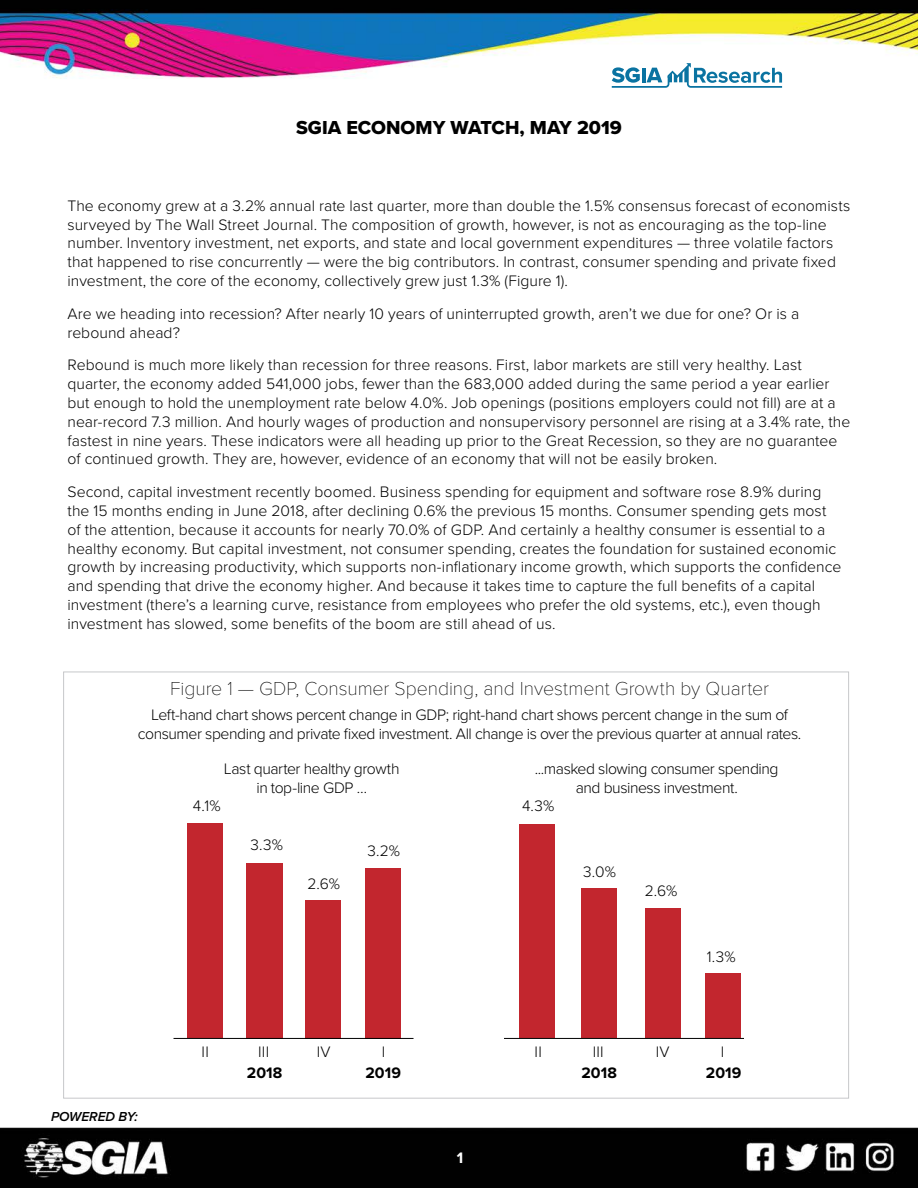
<style>
.page{position:relative;width:918px;height:1188px;background:#fff}
.page>*{position:absolute;margin:0;border:0;box-sizing:border-box;transform-origin:0 0}
.t1{font:100 19.5px "Proxima Nova T";letter-spacing:-.005em;color:#000}
.t2{font:19.5px "Proxima Nova Extrabld";color:#000}
.t3{font:300 15.75px/18.9px "Proxima Nova";color:#000}
.t4{font:300 15.75px/18.9px "Proxima Nova";letter-spacing:-.03em;color:#000;text-align:center}
.t5{font:300 15.75px/18.9px "Proxima Nova";letter-spacing:-.025em;color:#000;text-align:center}
.t6{font:700 15.75px "Proxima Nova";letter-spacing:.01em;color:#000}
.t7{font:700 15.75px "Proxima Nova";color:#fff}
.t8{font:italic 600 13.5px "Proxima Nova";color:#000}
</style>
<div class="page">
<img style="left:0;top:0;width:918px;height:1188px">
<svg style="left:612px;top:63px;width:170px;height:25px"></svg>
<div style="left:365px;top:868px;width:36px;height:170px;background:#c2262e"></div>
<div style="left:305px;top:900px;width:36px;height:138px;background:#c2262e"></div>
<div style="left:246px;top:863px;width:36px;height:175px;background:#c2262e"></div>
<div style="left:187px;top:824px;width:36px;height:214px;background:#c2262e"></div>
<hr style="left:174px;top:1038px;width:240px;height:1px;background:#000">
<div style="left:705px;top:973px;width:36px;height:65px;background:#c2262e"></div>
<div style="left:645px;top:909px;width:36px;height:129px;background:#c2262e"></div>
<div style="left:581px;top:889px;width:36px;height:149px;background:#c2262e"></div>
<div style="left:519px;top:824px;width:36px;height:214px;background:#c2262e"></div>
<hr style="left:504px;top:1038px;width:240px;height:1px;background:#000">
<p class="t2" style="left:296px;top:113px;width:327px">SGIA ECONOMY WATCH, MAY 2019</p>
<p class="t3" style="left:68px;top:195px;width:784px">The economy grew at a 3.2% annual rate last quarter, more than double the 1.5% consensus forecast of economists surveyed by The Wall Street Journal. The composition of growth, however, is not as encouraging as the top-line number. Inventory investment, net exports, and state and local government expenditures — three volatile factors that happened to rise concurrently — were the big contributors. In contrast, consumer spending and private fixed investment, the core of the economy, collectively grew just 1.3% (Figure 1).</p>
<p class="t3" style="left:68px;top:303px;width:733px">Are we heading into recession? After nearly 10 years of uninterrupted growth, aren’t we due for one? Or is a rebound ahead?</p>
<p class="t3" style="left:68px;top:354px;width:784px">Rebound is much more likely than recession for three reasons. First, labor markets are still very healthy. Last quarter, the economy added 541,000 jobs, fewer than the 683,000 added during the same period a year earlier but enough to hold the unemployment rate below 4.0%. Job openings (positions employers could not fill) are at a near-record 7.3 million. And hourly wages of production and nonsupervisory personnel are rising at a 3.4% rate, the fastest in nine years. These indicators were all heading up prior to the Great Recession, so they are no guarantee of continued growth. They are, however, evidence of an economy that will not be easily broken.</p>
<p class="t3" style="left:68px;top:481px;width:775px">Second, capital investment recently boomed. Business spending for equipment and software rose 8.9% during the 15 months ending in June 2018, after declining 0.6% the previous 15 months. Consumer spending gets most of the attention, because it accounts for nearly 70.0% of GDP. And certainly a healthy consumer is essential to a healthy economy. But capital investment, not consumer spending, creates the foundation for sustained economic growth by increasing productivity, which supports non-inflationary income growth, which supports the confidence and spending that drive the economy higher. And because it takes time to capture the full benefits of a capital investment (there’s a learning curve, resistance from employees who prefer the old systems, etc.), even though investment has slowed, some benefits of the boom are still ahead of us.</p>
<p class="t1" style="left:170px;top:674px;width:600px">Figure 1 — GDP, Consumer Spending, and Investment Growth by Quarter</p>
<p class="t4" style="left:138px;top:705px;width:665px">Left-hand chart shows percent change in GDP; right-hand chart shows percent change in the sum of consumer spending and private fixed investment. All change is over the previous quarter at annual rates.</p>
<p class="t4" style="left:224px;top:759px;width:177px">Last quarter healthy growth in top-line GDP …</p>
<p class="t5" style="left:535px;top:759px;width:245px">...masked slowing consumer spending and business investment.</p>
<p class="t3" style="left:193px;top:795px;width:29px">4.1%</p>
<p class="t3" style="left:251px;top:834px;width:34px">3.3%</p>
<p class="t3" style="left:307px;top:873px;width:34px">2.6%</p>
<p class="t3" style="left:367px;top:840px;width:34px">3.2%</p>
<p class="t3" style="left:202px;top:1041px;width:9px">II</p>
<p class="t3" style="left:258px;top:1041px;width:12px">III</p>
<p class="t3" style="left:317px;top:1041px;width:15px">IV</p>
<p class="t3" style="left:382px;top:1041px;width:5px">I</p>
<p class="t3" style="left:522px;top:795px;width:34px">4.3%</p>
<p class="t3" style="left:583px;top:861px;width:34px">3.0%</p>
<p class="t3" style="left:645px;top:881px;width:34px">2.6%</p>
<p class="t3" style="left:707px;top:947px;width:30px">1.3%</p>
<p class="t3" style="left:535px;top:1041px;width:9px">II</p>
<p class="t3" style="left:593px;top:1041px;width:12px">III</p>
<p class="t3" style="left:656px;top:1041px;width:15px">IV</p>
<p class="t3" style="left:721px;top:1041px;width:5px">I</p>
<p class="t8" style="left:51px;top:1106px;width:88px">POWERED BY:</p>
<p class="t6" style="left:247px;top:1061px;width:37px">2018</p>
<p class="t6" style="left:365px;top:1061px;width:37px">2019</p>
<p class="t6" style="left:581px;top:1061px;width:37px">2018</p>
<p class="t6" style="left:706px;top:1061px;width:37px">2019</p>
<p class="t7" style="left:457px;top:1146px;width:8px">1</p>
</div>
